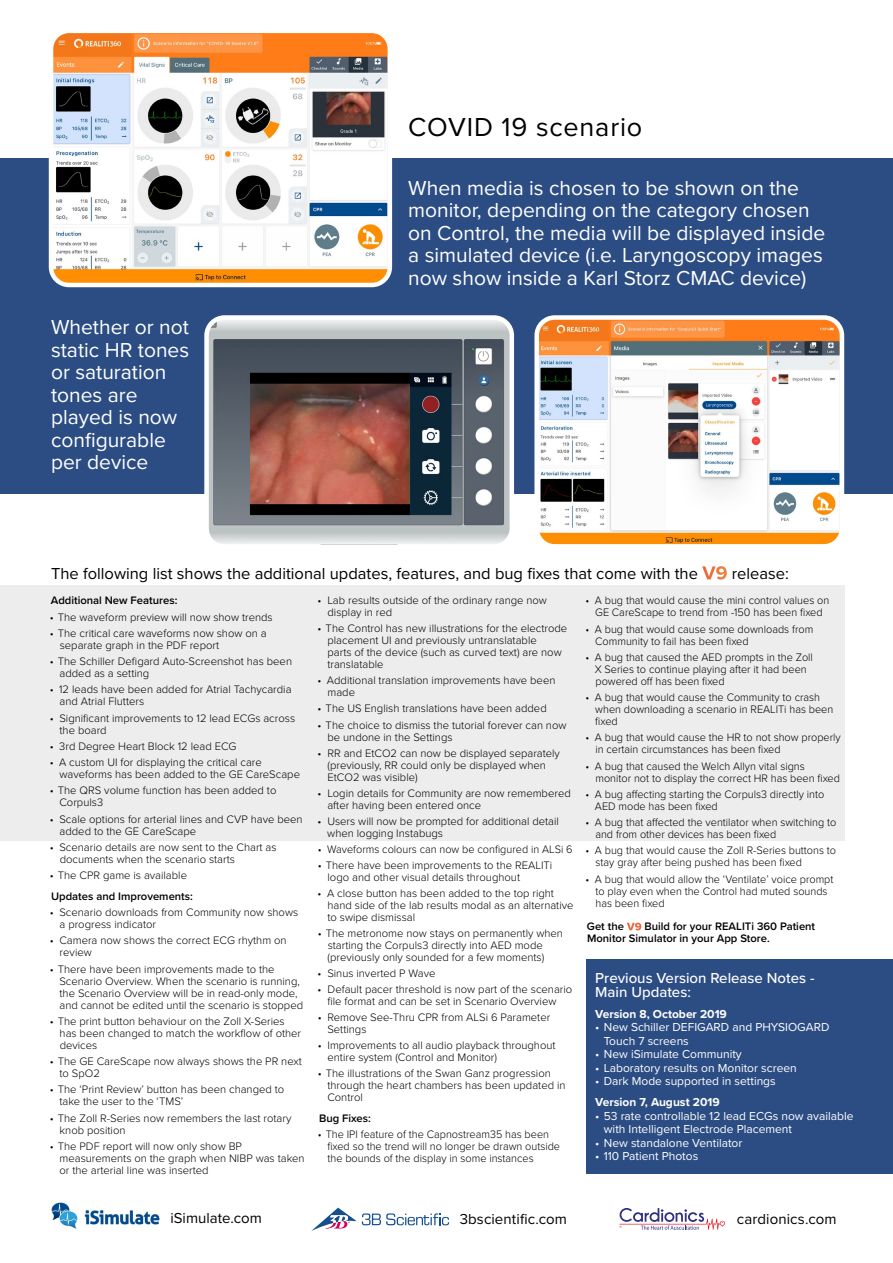
<style>
.page{position:relative;width:893px;height:1263px;background:#fff}
.page>*{position:absolute;margin:0;border:0;box-sizing:border-box;transform-origin:0 0}
.t1{font:27px "Proxima Nova";letter-spacing:.03em;color:#000}
.t2{font:21px/22.5px "Proxima Nova";color:#fff}
.t3{font:16.5px "Proxima Nova";color:#000}
.t4{font:15px "Proxima Nova";letter-spacing:.005em;color:#000}
.t5{font:500 15px/13.5px "Proxima Nova";color:#fff}
.t6{font:12px/13.5px "Proxima Nova";color:#fff}
.t7{font:700 12px "Proxima Nova";color:#fff}
.t8{font:300 11.25px/12px "Proxima Nova";color:#000}
.t9{font:600 11.25px/12px "Proxima Nova";color:#000}
.s1{font-weight:700;font-size:19.5px;color:#fff}
.s2{font-family:"Proxima Nova Extrabld";font-weight:400;color:#fff}
</style>
<div class="page">
<div style="left:587px;top:959px;width:306px;height:214px;background:#2c4d83"></div>
<div style="left:0;top:586px;width:844px;height:255px;background:#ededed"></div>
<div style="left:0;top:158px;width:893px;height:335px;background:#2c4d83"></div>
<img style="left:54px;top:34px;width:333px;height:248px">
<div style="left:49px;top:29px;width:343px;height:258px;border:4px solid #fff;border-radius:18px"></div>
<img style="left:539px;top:320px;width:300px;height:224px">
<div style="left:534px;top:315px;width:310px;height:234px;border:4px solid #fff;border-radius:18px"></div>
<img style="left:209px;top:320px;width:300px;height:224px">
<div style="left:204px;top:315px;width:310px;height:234px;border:4px solid #fff;border-radius:18px"></div>
<svg style="left:311px;top:1208px;width:138px;height:23px"></svg>
<img style="left:51px;top:1202px;width:109px;height:27px">
<svg style="left:619px;top:1208px;width:106px;height:22px"></svg>
<h1 class="t1" style="left:408px;top:107px;width:236px">COVID 19 scenario</h1>
<h2 class="t2" style="left:51px;top:315px;width:140px">Whether or not static HR tones or saturation tones are played is now configurable per device</h2>
<h2 class="t2" style="left:408px;top:176px;width:418px">When media is chosen to be shown on the monitor, depending on the category chosen on Control, the media will be displayed inside a simulated device (i.e. Laryngoscopy images now show inside a Karl Storz CMAC device)</h2>
<h3 class="t3" style="left:51px;top:562px;width:739px">The following list shows the additional updates, features, and bug fixes that come with the <span class="s1">V9</span> release:</h3>
<p class="t9" style="left:51px;top:594px;width:128px">Additional New Features:</p>
<p class="t8" style="left:50px;top:610px;width:224px">• The waveform preview will now show trends</p>
<p class="t8" style="left:60px;top:626px;width:208px;text-indent:-10px">• The critical care waveforms now show on a separate graph in the PDF report</p>
<p class="t8" style="left:60px;top:655px;width:234px;text-indent:-10px">• The Schiller Defigard Auto-Screenshot has been added as a setting</p>
<p class="t8" style="left:60px;top:683px;width:233px;text-indent:-10px">• 12 leads have been added for Atrial Tachycardia and Atrial Flutters</p>
<p class="t8" style="left:60px;top:711px;width:237px;text-indent:-10px">• Significant improvements to 12 lead ECGs across the board</p>
<p class="t8" style="left:50px;top:739px;width:188px">• 3rd Degree Heart Block 12 lead ECG</p>
<p class="t8" style="left:59px;top:756px;width:242px;text-indent:-10px">• A custom UI for displaying the critical care waveforms has been added to the GE CareScape</p>
<p class="t8" style="left:59px;top:784px;width:219px;text-indent:-10px">• The QRS volume function has been added to<br>Corpuls3</p>
<p class="t8" style="left:60px;top:812px;width:245px;text-indent:-10px">• Scale options for arterial lines and CVP have been added to the GE CareScape</p>
<p class="t8" style="left:60px;top:840px;width:218px;text-indent:-10px">• Scenario details are now sent to the Chart as documents when the scenario starts</p>
<p class="t8" style="left:50px;top:869px;width:139px">• The CPR game is available</p>
<p class="t9" style="left:51px;top:890px;width:143px">Updates and Improvements:</p>
<p class="t8" style="left:60px;top:906px;width:240px;text-indent:-10px">• Scenario downloads from Community now shows a progress indicator</p>
<p class="t8" style="left:60px;top:934px;width:228px;text-indent:-10px">• Camera now shows the correct ECG rhythm on review</p>
<p class="t8" style="left:59px;top:962px;width:245px;text-indent:-10px">• There have been improvements made to the Scenario Overview. When the scenario is running, the Scenario Overview will be in read-only mode, and cannot be edited until the scenario is stopped</p>
<p class="t8" style="left:60px;top:1014px;width:243px;text-indent:-10px">• The print button behaviour on the Zoll X-Series has been changed to match the workflow of other devices</p>
<p class="t8" style="left:60px;top:1055px;width:244px;text-indent:-10px">• The GE CareScape now always shows the PR next to SpO2</p>
<p class="t8" style="left:60px;top:1083px;width:226px;text-indent:-10px">• The ‘Print Review’ button has been changed to take the user to the ‘TMS’</p>
<p class="t8" style="left:60px;top:1111px;width:233px;text-indent:-10px">• The Zoll R-Series now remembers the last rotary knob position</p>
<p class="t8" style="left:60px;top:1139px;width:246px;text-indent:-10px">• The PDF report will now only show BP measurements on the graph when NIBP was taken or the arterial line was inserted</p>
<p class="t8" style="left:328px;top:594px;width:221px;text-indent:-10px">• Lab results outside of the ordinary range now display in red</p>
<p class="t8" style="left:327px;top:622px;width:241px;text-indent:-10px">• The Control has new illustrations for the electrode placement UI and previously untranslatable<br>parts of the device (such as curved text) are now translatable</p>
<p class="t8" style="left:327px;top:674px;width:229px;text-indent:-10px">• Additional translation improvements have been made</p>
<p class="t8" style="left:318px;top:702px;width:231px">• The US English translations have been added</p>
<p class="t8" style="left:327px;top:718px;width:241px;text-indent:-10px">• The choice to dismiss the tutorial forever can now be undone in the Settings</p>
<p class="t8" style="left:327px;top:746px;width:234px;text-indent:-10px">• RR and EtCO2 can now be displayed separately (previously, RR could only be displayed when<br>EtCO2 was visible)</p>
<p class="t8" style="left:327px;top:786px;width:245px;text-indent:-10px">• Login details for Community are now remembered after having been entered once</p>
<p class="t8" style="left:327px;top:814px;width:233px;text-indent:-10px">• Users will now be prompted for additional detail when logging Instabugs</p>
<p class="t8" style="left:318px;top:842px;width:256px">• Waveforms colours can now be configured in ALSi 6</p>
<p class="t8" style="left:328px;top:858px;width:226px;text-indent:-10px">• There have been improvements to the REALITi logo and other visual details throughout</p>
<p class="t8" style="left:327px;top:887px;width:248px;text-indent:-10px">• A close button has been added to the top right hand side of the lab results modal as an alternative to swipe dismissal</p>
<p class="t8" style="left:328px;top:927px;width:237px;text-indent:-10px">• The metronome now stays on permanently when starting the Corpuls3 directly into AED mode (previously only sounded for a few moments)</p>
<p class="t8" style="left:318px;top:966px;width:119px">• Sinus inverted P Wave</p>
<p class="t8" style="left:318px;top:983px;width:256px;text-align:center">• Default pacer threshold is now part of the scenario file format and can be set in Scenario Overview</p>
<p class="t8" style="left:327px;top:1011px;width:224px;text-indent:-10px">• Remove See-Thru CPR from ALSi 6 Parameter<br>Settings</p>
<p class="t8" style="left:328px;top:1039px;width:230px;text-indent:-10px">• Improvements to all audio playback throughout entire system (Control and Monitor)</p>
<p class="t8" style="left:327px;top:1067px;width:240px;text-indent:-10px">• The illustrations of the Swan Ganz progression through the heart chambers has been updated in<br>Control</p>
<p class="t9" style="left:319px;top:1112px;width:53px">Bug Fixes:</p>
<p class="t8" style="left:327px;top:1128px;width:234px;text-indent:-10px">• The IPI feature of the Capnostream35 has been fixed so the trend will no longer be drawn outside the bounds of the display in some instances</p>
<p class="t8" style="left:586px;top:594px;width:245px;text-align:center">• A bug that would cause the mini control values on<br>GE CareScape to trend from -150 has been fixed</p>
<p class="t8" style="left:595px;top:622px;width:220px;text-indent:-10px">• A bug that would cause some downloads from<br>Community to fail has been fixed</p>
<p class="t8" style="left:595px;top:650px;width:220px;text-indent:-9px">• A bug that caused the AED prompts in the Zoll<br>X Series to continue playing after it had been powered off has been fixed</p>
<p class="t8" style="left:595px;top:691px;width:240px;text-indent:-10px">• A bug that would cause the Community to crash when downloading a scenario in REALITi has been fixed</p>
<p class="t8" style="left:595px;top:731px;width:247px;text-indent:-10px">• A bug that would cause the HR to not show properly in certain circumstances has been fixed</p>
<p class="t8" style="left:595px;top:759px;width:246px;text-indent:-10px">• A bug that caused the Welch Allyn vital signs monitor not to display the correct HR has been fixed</p>
<p class="t8" style="left:595px;top:787px;width:231px;text-indent:-9px">• A bug affecting starting the Corpuls3 directly into<br>AED mode has been fixed</p>
<p class="t8" style="left:595px;top:816px;width:243px;text-indent:-10px">• A bug that affected the ventilator when switching to and from other devices has been fixed</p>
<p class="t8" style="left:596px;top:844px;width:242px;text-indent:-10px">• A bug that would cause the Zoll R-Series buttons to stay gray after being pushed has been fixed</p>
<p class="t8" style="left:595px;top:872px;width:240px;text-indent:-10px">• A bug that would allow the ‘Ventilate’ voice prompt to play even when the Control had muted sounds has been fixed</p>
<p class="t9" style="left:587px;top:920px;width:230px">Get the <span class="s2">V9</span> Build for your REALITi 360 Patient<br>Monitor Simulator in your App Store.</p>
<h3 class="t5" style="left:595px;top:971px;width:221px">Previous Version Release Notes -<br>Main Updates:</h3>
<p class="t7" style="left:595px;top:1004px;width:133px">Version 8, October 2019</p>
<p class="t6" style="left:604px;top:1020px;width:227px;text-indent:-9px">• New Schiller DEFIGARD and PHYSIOGARD<br>Touch 7 screens</p>
<p class="t6" style="left:595px;top:1047px;width:148px">• New iSimulate Community</p>
<p class="t6" style="left:595px;top:1060px;width:203px">• Laboratory results on Monitor screen</p>
<p class="t6" style="left:595px;top:1074px;width:182px">• Dark Mode supported in settings</p>
<p class="t7" style="left:595px;top:1093px;width:126px">Version 7, August 2019</p>
<p class="t6" style="left:604px;top:1108px;width:251px;text-indent:-9px">• 53 rate controllable 12 lead ECGs now available with Intelligent Electrode Placement</p>
<p class="t6" style="left:595px;top:1135px;width:149px">• New standalone Ventilator</p>
<p class="t6" style="left:595px;top:1149px;width:104px">• 110 Patient Photos</p>
<h3 class="t4" style="left:170px;top:1207px;width:93px">iSimulate.com</h3>
<h3 class="t4" style="left:460px;top:1208px;width:109px">3bscientific.com</h3>
<h3 class="t4" style="left:737px;top:1208px;width:101px">cardionics.com</h3>
</div>
